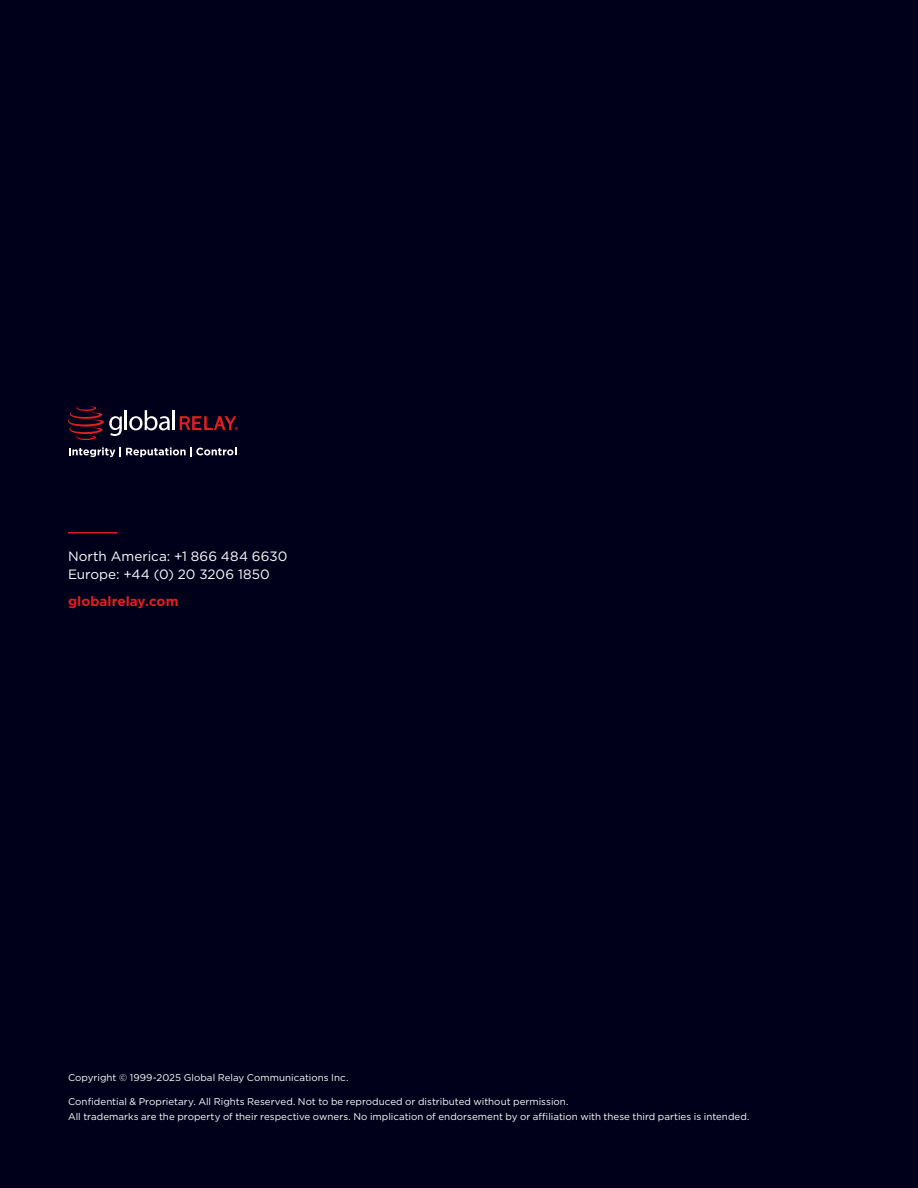
<style>
.page{position:relative;width:918px;height:1188px;background:#00001a}
.page>*{position:absolute;margin:0;border:0;box-sizing:border-box;transform-origin:0 0}
.t1{font:13.5px/18px "Gotham";letter-spacing:.005em;color:#fff}
.t2{font:700 13.5px "Gotham";letter-spacing:.005em;color:#e01f21}
.t3{font:9.75px/15px "Gotham";letter-spacing:.005em;color:#fff}
</style>
<div class="page">
<hr style="left:68px;top:532px;width:50px;height:2px;background:#e01f21">
<hr style="left:125px;top:410px;width:2px;height:20px;background:#fff">
<svg style="left:129px;top:410px;width:41px;height:20px"></svg>
<hr style="left:173px;top:410px;width:2px;height:20px;background:#fff">
<svg style="left:68px;top:406px;width:54px;height:34px"></svg>
<svg style="left:180px;top:416px;width:58px;height:14px"></svg>
<svg style="left:69px;top:447px;width:167px;height:10px"></svg>
<h1 class="t1" style="left:68px;top:547px;width:221px">North America: +1 866 484 6630<br>Europe: +44 (0) 20 3206 1850</h1>
<h1 class="t2" style="left:68px;top:592px;width:112px">globalrelay.com</h1>
<p class="t3" style="left:68px;top:1070px;width:282px">Copyright © 1999-2025 Global Relay Communications Inc.</p>
<p class="t3" style="left:68px;top:1094px;width:683px">Confidential &amp; Proprietary. All Rights Reserved. Not to be reproduced or distributed without permission.<br>All trademarks are the property of their respective owners. No implication of endorsement by or affiliation with these third parties is intended.</p>
</div>
